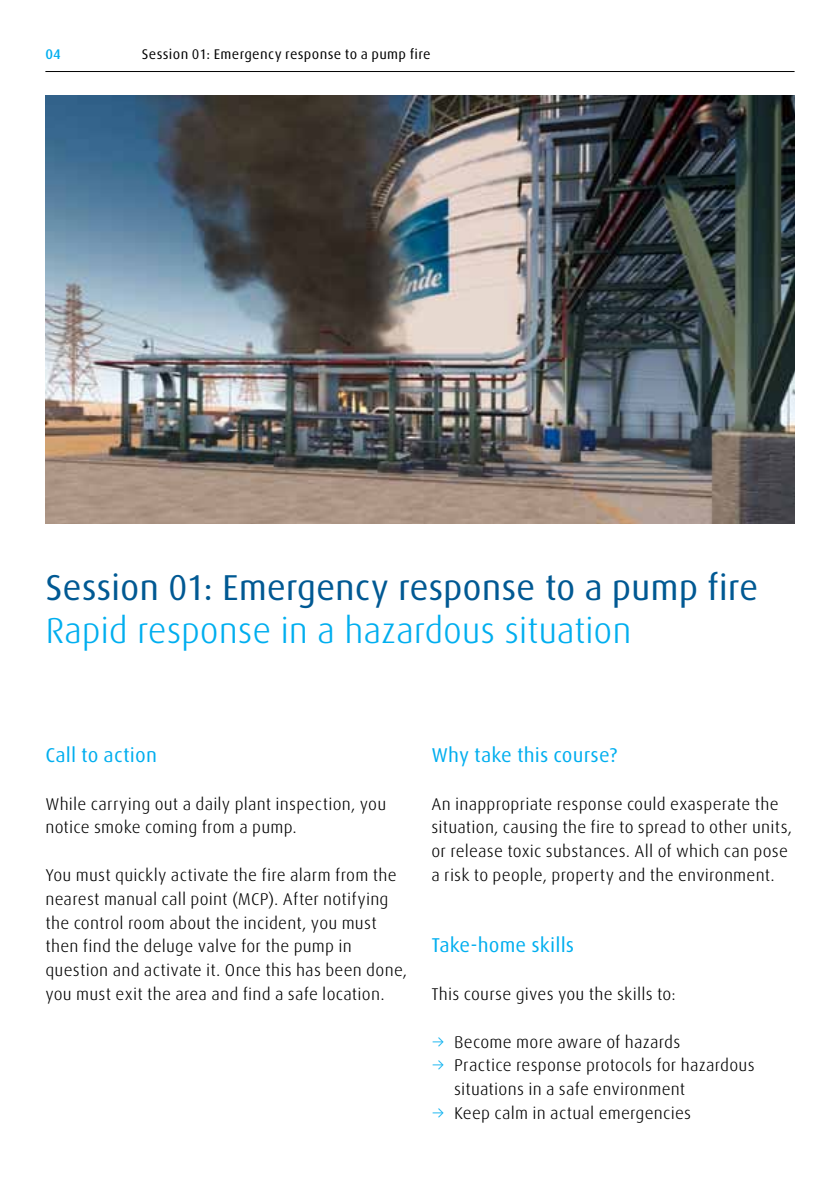
<style>
.page{position:relative;width:840px;height:1191px;background:#fff}
.page>*{position:absolute;margin:0;border:0;box-sizing:border-box;transform-origin:0 0}
.t1{font:36px "Linde Dax Global";letter-spacing:-.005em;color:#005993}
.t2{font:300 36px "Linde Dax Global";letter-spacing:-.01em;color:#00aeef}
.t3{font:20px "Linde Dax Global";letter-spacing:.005em;color:#00aeef}
.t4{font:300 17px/23.8px "Linde Dax Global";letter-spacing:.01em;color:#000}
.t5{font:14px "Linde Dax Global";letter-spacing:.02em;color:#000}
.t6{font:500 14px "Linde Dax Global";color:#00aeef}
.s1{color:#00aeef}
</style>
<div class="page">
<img style="left:45px;top:95px;width:749px;height:429px">
<hr style="left:45px;top:71px;width:749px;height:1px;background:#000">
<p class="t6" style="left:45px;top:46px;width:17px">04</p>
<p class="t5" style="left:142px;top:46px;width:290px">Session 01: Emergency response to a pump fire</p>
<h1 class="t1" style="left:45px;top:566px;width:714px">Session 01: Emergency response to a pump fire</h1>
<h1 class="t2" style="left:45px;top:609px;width:587px">Rapid response in a hazardous situation</h1>
<p class="t3" style="left:45px;top:743px;width:113px">Call to action</p>
<p class="t4" style="left:45px;top:791px;width:342px">While carrying out a daily plant inspection, you notice smoke coming from a pump.</p>
<p class="t4" style="left:45px;top:863px;width:363px">You must quickly activate the fire alarm from the nearest manual call point (MCP). After notifying the control room about the incident, you must then find the deluge valve for the pump in question and activate it. Once this has been done, you must exit the area and find a safe location.</p>
<p class="t3" style="left:431px;top:743px;width:187px">Why take this course?</p>
<p class="t4" style="left:431px;top:791px;width:362px">An inappropriate response could exasperate the situation, causing the fire to spread to other units, or release toxic substances. All of which can pose a risk to people, property and the environment.</p>
<p class="t3" style="left:431px;top:933px;width:144px">Take-home skills</p>
<p class="t4" style="left:431px;top:982px;width:246px">This course gives you the skills to:</p>
<p class="t4" style="left:431px;top:1029px;width:250px"><span class="s1">→</span> Become more aware of hazards</p>
<p class="t4" style="left:454px;top:1053px;width:302px;text-indent:-23px"><span class="s1">→</span> Practice response protocols for hazardous situations in a safe environment</p>
<p class="t4" style="left:431px;top:1101px;width:261px"><span class="s1">→</span> Keep calm in actual emergencies</p>
</div>
